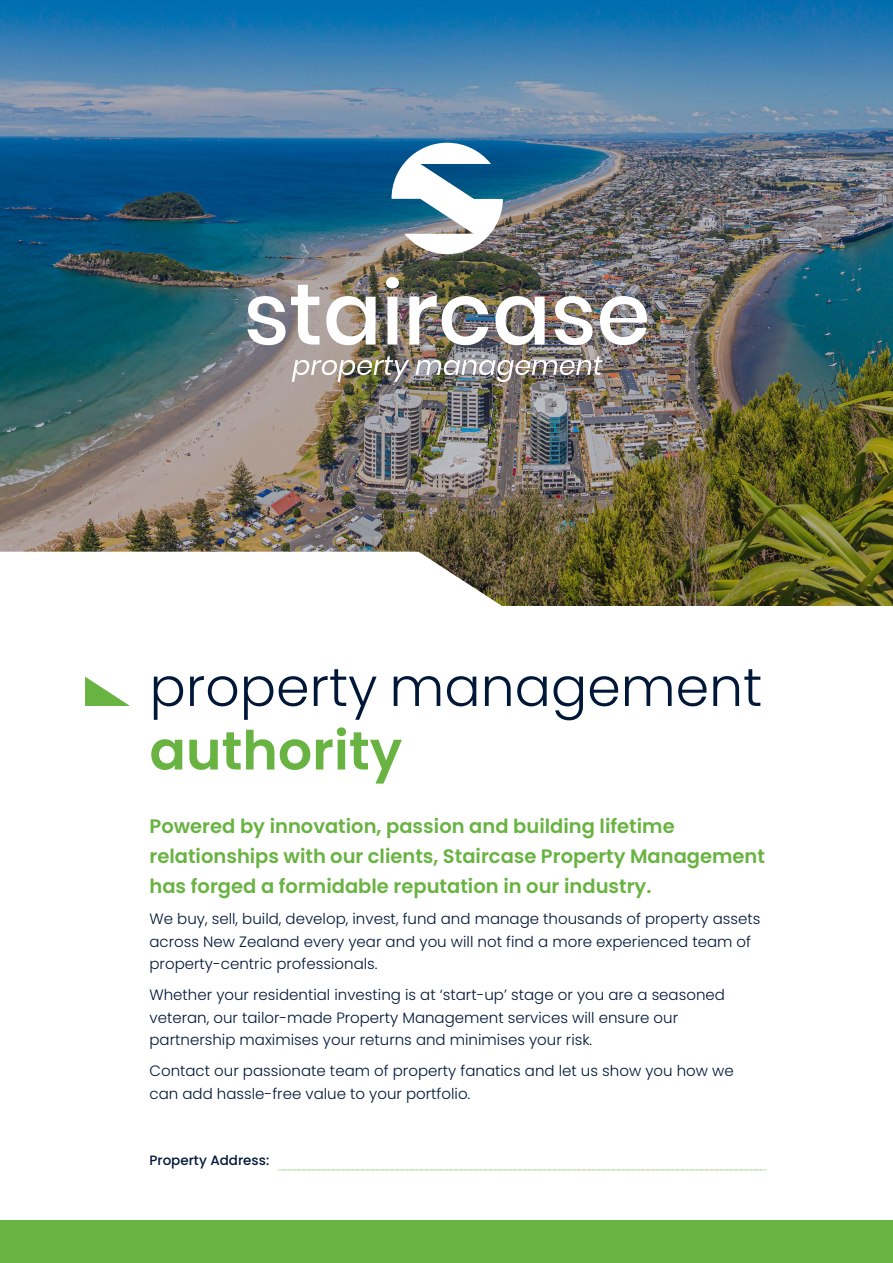
<style>
.page{position:relative;width:893px;height:1263px;background:#fff}
.page>*{position:absolute;margin:0;border:0;box-sizing:border-box;transform-origin:0 0}
.t1{font:300 53.7px "Poppins";color:#001738}
.t2{font:600 53.7px "Poppins";color:#69b342}
.t3{font:600 19.5px/30px "Poppins";color:#69b342}
.t4{font:300 15px/22.5px "Poppins";color:#001738}
.t5{font:300 13.95px "Poppins";color:#bedaaa}
</style>
<div class="page">
<img style="left:0;top:0;width:893px;height:606px">
<div style="left:0;top:1220px;width:893px;height:43px;background:#69b342"></div>
<svg style="left:0;top:552px;width:532px;height:54px"></svg>
<svg style="left:392px;top:143px;width:111px;height:111px"></svg>
<svg style="left:248px;top:285px;width:71px;height:60px"></svg>
<svg style="left:326px;top:296px;width:50px;height:49px"></svg>
<svg style="left:386px;top:277px;width:13px;height:68px"></svg>
<img style="left:409px;top:296px;width:79px;height:49px">
<img style="left:495px;top:296px;width:50px;height:49px">
<img style="left:554px;top:296px;width:38px;height:49px">
<svg style="left:600px;top:296px;width:47px;height:49px"></svg>
<img style="left:292px;top:356px;width:117px;height:26px">
<img style="left:416px;top:356px;width:187px;height:26px">
<svg style="left:85px;top:677px;width:45px;height:29px"></svg>
<h1 class="t1" style="left:149px;top:656px;width:614px">property management</h1>
<h1 class="t2" style="left:149px;top:719px;width:254px">authority</h1>
<h2 class="t3" style="left:149px;top:812px;width:617px">Powered by innovation, passion and building lifetime relationships with our clients, Staircase Property Management has forged a formidable reputation in our industry.</h2>
<p class="t4" style="left:149px;top:908px;width:612px">We buy, sell, build, develop, invest, fund and manage thousands of property assets across New Zealand every year and you will not find a more experienced team of property-centric professionals.</p>
<p class="t4" style="left:149px;top:984px;width:577px">Whether your residential investing is at ‘start-up’ stage or you are a seasoned veteran, our tailor-made Property Management services will ensure our partnership maximises your returns and minimises your risk.</p>
<p class="t4" style="left:149px;top:1060px;width:586px">Contact our passionate team of property fanatics and let us show you how we can add hassle-free value to your portfolio.</p>
<p class="t5" style="left:149px;top:1156px;width:620px"><sup>P</sup> <sup>r</sup> <sup>o</sup> <sup>p</sup> <sup>e</sup> <sup>r</sup> <sup>t</sup> <sup>y</sup> <sup>A</sup> <sup>d</sup> <sup>d</sup> <sup>r</sup> <sup>e</sup> <sup>s</sup> <sup>s</sup> <sup>:</sup> ___________________________________________________________________________________________________</p>
</div>
